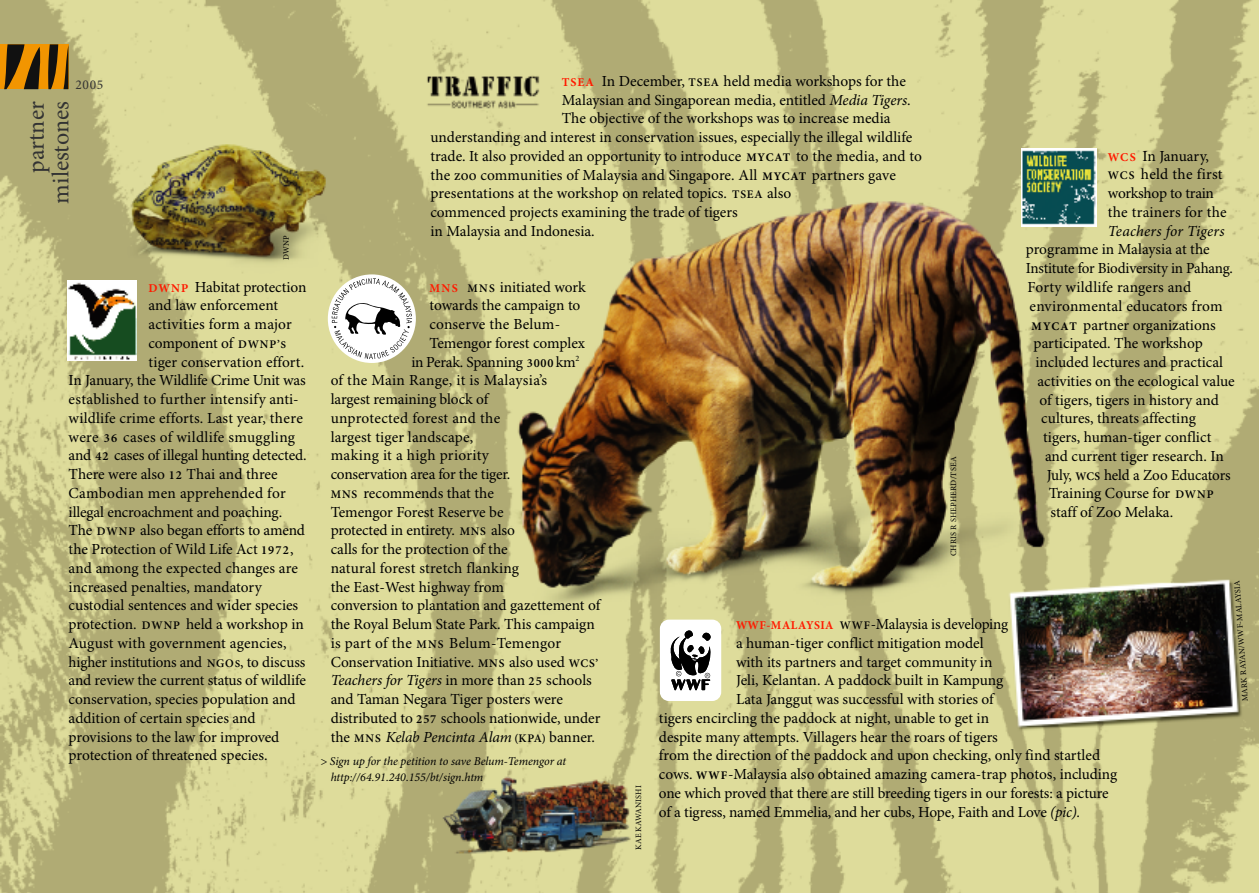
<style>
.page{position:relative;width:1259px;height:893px;background:#fff}
.page>*{position:absolute;margin:0;border:0;box-sizing:border-box;transform-origin:0 0}
.t1{font:24px/24.8px "Minion Pro";color:#333;text-align:right}
.t2{font:15.3px/18.8px "Minion Pro";color:#000}
.t3{font:italic 15.3px "Minion Pro";letter-spacing:-.005em;color:#000}
.t4{font:15.3px "Minion Pro";letter-spacing:.02em;color:#000}
.t5{font:15.3px "Minion Pro";letter-spacing:-.02em;color:#000}
.t6{font:italic 15.3px "Minion Pro";letter-spacing:.015em;color:#000}
.t7{font:13.5px "Minion Pro";color:#333}
.t8{font:italic 12px/15.8px "Minion Pro";letter-spacing:-.01em;color:#000}
.t9{font:8.25px "Minion Pro";letter-spacing:.015em;color:#000}
.s1{font-weight:700;font-size:12px;color:#ff1a00}
.s2{font-weight:600;font-size:11.7px}
.s3{font-weight:600;font-size:12.3px}
.s4{font-style:italic}
.s5{font-weight:700;font-size:11.7px}
.s6{font-style:normal}
.s7{font-weight:600;font-style:normal;font-size:12.3px}
.s8{font-weight:600;font-style:normal;font-size:11.7px}
</style>
<div class="page">
<img style="left:0;top:0;width:1259px;height:893px">
<img style="left:1022px;top:149px;width:74px;height:78px">
<div style="left:328px;top:274px;width:88px;height:89px;background:#fff;border-radius:50%"></div>
<svg style="left:332px;top:278px;width:80px;height:81px"></svg>
<div style="left:0;top:44px;width:68px;height:45px;background:#f29501"></div>
<svg style="left:4px;top:44px;width:64px;height:45px"></svg>
<img style="left:68px;top:281px;width:68px;height:79px">
<div style="left:660px;top:620px;width:61px;height:81px;background:#fff;border-radius:9px"></div>
<svg style="left:670px;top:630px;width:41px;height:60px"></svg>
<p class="t7" style="left:76px;top:77px;width:29px">2005</p>
<h1 class="t1" style="left:25px;top:204px;width:104px;rotate:-90deg">partner milestones</h1>
<p class="t9" style="left:281px;top:260px;width:26px;rotate:-90deg">DWNP</p>
<p class="t2" style="left:148px;top:278px;width:160px"><span class="s1">DWNP</span> Habitat protection</p>
<p class="t2" style="left:148px;top:297px;width:131px">and law enforcement</p>
<p class="t2" style="left:148px;top:315px;width:145px">activities form a major</p>
<p class="t2" style="left:148px;top:334px;width:139px">component of <span class="s2">DWNP’</span>s</p>
<p class="t2" style="left:148px;top:353px;width:157px">tiger conservation effort.</p>
<p class="t2" style="left:69px;top:372px;width:239px">In January, the Wildlife Crime Unit was</p>
<p class="t2" style="left:69px;top:390px;width:231px">established to further intensify anti-</p>
<p class="t2" style="left:69px;top:409px;width:236px">wildlife crime efforts. Last year, there</p>
<p class="t4" style="left:69px;top:427px;width:228px">were <span class="s3">36</span> cases of wildlife smuggling</p>
<p class="t2" style="left:69px;top:447px;width:239px">and <span class="s3">42</span> cases of illegal hunting detected.</p>
<p class="t2" style="left:69px;top:465px;width:211px">There were also <span class="s3">12</span> Thai and three</p>
<p class="t2" style="left:69px;top:484px;width:219px">Cambodian men apprehended for</p>
<p class="t2" style="left:69px;top:503px;width:215px">illegal encroachment and poaching.</p>
<p class="t2" style="left:69px;top:522px;width:238px">The <span class="s2">DWNP</span> also began efforts to amend</p>
<p class="t2" style="left:69px;top:540px;width:227px">the Protection of Wild Life Act <span class="s3">1972</span>,</p>
<p class="t2" style="left:69px;top:559px;width:231px">and among the expected changes are</p>
<p class="t2" style="left:69px;top:578px;width:195px">increased penalties, mandatory</p>
<p class="t2" style="left:69px;top:597px;width:231px">custodial sentences and wider species</p>
<p class="t2" style="left:69px;top:615px;width:237px">protection. <span class="s2">DWNP</span> held a workshop in</p>
<p class="t2" style="left:69px;top:634px;width:219px">August with government agencies,</p>
<p class="t2" style="left:69px;top:653px;width:238px">higher institutions and <span class="s2">NGO</span>s, to discuss</p>
<p class="t2" style="left:69px;top:672px;width:239px">and review the current status of wildlife</p>
<p class="t2" style="left:69px;top:690px;width:228px">conservation, species population and</p>
<p class="t2" style="left:69px;top:709px;width:189px">addition of certain species and</p>
<p class="t2" style="left:69px;top:728px;width:212px">provisions to the law for improved</p>
<p class="t2" style="left:69px;top:747px;width:200px">protection of threatened species.</p>
<p class="t2" style="left:562px;top:72px;width:346px"><span class="s1">TSEA</span> In December, <span class="s2">TSEA</span> held media workshops for the</p>
<p class="t2" style="left:562px;top:91px;width:350px">Malaysian and Singaporean media, entitled <span class="s4">Media Tigers</span>.</p>
<p class="t2" style="left:562px;top:110px;width:330px">The objective of the workshops was to increase media</p>
<p class="t2" style="left:430px;top:129px;width:483px">understanding and interest in conservation issues, especially the illegal wildlife</p>
<p class="t2" style="left:430px;top:147px;width:493px">trade. It also provided an opportunity to introduce <span class="s5">MYCAT</span> to the media, and to</p>
<p class="t2" style="left:430px;top:166px;width:467px">the zoo communities of Malaysia and Singapore. All <span class="s5">MYCAT</span> partners gave</p>
<p class="t2" style="left:430px;top:185px;width:362px">presentations at the workshop on related topics. <span class="s2">TSEA</span> also</p>
<p class="t2" style="left:430px;top:204px;width:309px">commenced projects examining the trade of tigers</p>
<p class="t2" style="left:430px;top:222px;width:166px">in Malaysia and Indonesia.</p>
<p class="t2" style="left:1108px;top:147px;width:120px"><span class="s1">WCS</span> In January,<br><span class="s2">WCS</span> held the first workshop to train the trainers for the</p>
<p class="t6" style="left:1108px;top:222px;width:118px">Teachers for Tigers</p>
<p class="t2" style="left:1026px;top:241px;width:185px">programme in Malaysia at the</p>
<p class="t5" style="left:1026px;top:259px;width:209px">Institute for Biodiversity in Pahang.</p>
<p class="t2" style="left:1027px;top:278px;width:165px">Forty wildlife rangers and</p>
<p class="t2" style="left:1029px;top:297px;width:194px">environmental educators from</p>
<p class="t2" style="left:1031px;top:316px;width:185px"><span class="s5">MYCAT</span> partner organizations</p>
<p class="t2" style="left:1033px;top:335px;width:171px">participated. The workshop</p>
<p class="t2" style="left:1035px;top:353px;width:189px">included lectures and practical</p>
<p class="t2" style="left:1037px;top:372px;width:199px">activities on the ecological value</p>
<p class="t2" style="left:1039px;top:391px;width:181px">of tigers, tigers in history and</p>
<p class="t2" style="left:1041px;top:410px;width:156px">cultures, threats affecting</p>
<p class="t2" style="left:1043px;top:428px;width:170px">tigers, human-tiger conflict</p>
<p class="t2" style="left:1045px;top:447px;width:180px">and current tiger research. In</p>
<p class="t2" style="left:1047px;top:466px;width:185px">July, <span class="s2">WCS</span> held a Zoo Educators</p>
<p class="t2" style="left:1048px;top:485px;width:166px">Training Course for <span class="s2">DWNP</span></p>
<p class="t2" style="left:1050px;top:503px;width:124px">staff of Zoo Melaka.</p>
<p class="t2" style="left:429px;top:278px;width:158px"><span class="s1">MNS</span> <span class="s2">MNS</span> initiated work</p>
<p class="t2" style="left:429px;top:297px;width:152px">towards the campaign to</p>
<p class="t2" style="left:429px;top:315px;width:132px">conserve the Belum-</p>
<p class="t2" style="left:429px;top:334px;width:157px">Temengor forest complex</p>
<p class="t2" style="left:411px;top:353px;width:170px">in Perak. Spanning <span class="s3">3000</span> km<sup>2</sup></p>
<p class="t2" style="left:331px;top:372px;width:218px">of the Main Range, it is Malaysia’s</p>
<p class="t2" style="left:331px;top:390px;width:159px">largest remaining block of</p>
<p class="t2" style="left:331px;top:409px;width:171px">unprotected forest and the</p>
<p class="t2" style="left:331px;top:428px;width:144px">largest tiger landscape,</p>
<p class="t4" style="left:331px;top:446px;width:160px">making it a high priority</p>
<p class="t2" style="left:331px;top:465px;width:181px">conservation area for the tiger.</p>
<p class="t2" style="left:331px;top:484px;width:165px"><span class="s2">MNS</span> recommends that the</p>
<p class="t2" style="left:331px;top:503px;width:175px">Temengor Forest Reserve be</p>
<p class="t2" style="left:331px;top:522px;width:186px">protected in entirety. <span class="s2">MNS</span> also</p>
<p class="t2" style="left:331px;top:540px;width:178px">calls for the protection of the</p>
<p class="t2" style="left:331px;top:559px;width:190px">natural forest stretch flanking</p>
<p class="t2" style="left:331px;top:578px;width:175px">the East-West highway from</p>
<p class="t2" style="left:331px;top:597px;width:271px">conversion to plantation and gazettement of</p>
<p class="t2" style="left:331px;top:615px;width:266px">the Royal Belum State Park. This campaign</p>
<p class="t2" style="left:331px;top:634px;width:232px">is part of the <span class="s2">MNS</span> Belum-Temengor</p>
<p class="t2" style="left:331px;top:653px;width:269px">Conservation Initiative. <span class="s2">MNS</span> also used <span class="s2">WCS’</span></p>
<p class="t3" style="left:331px;top:671px;width:263px">Teachers for Tigers <span class="s6">in more than</span> <span class="s7">25</span> <span class="s6">schools</span></p>
<p class="t2" style="left:331px;top:690px;width:234px">and Taman Negara Tiger posters were</p>
<p class="t2" style="left:331px;top:709px;width:271px">distributed to <span class="s3">257</span> schools nationwide, under</p>
<p class="t3" style="left:331px;top:728px;width:266px"><span class="s6">the</span> <span class="s8">MNS</span> Kelab Pencinta Alam <span class="s8">(KPA)</span> <span class="s6">banner.</span></p>
<p class="t8" style="left:331px;top:754px;width:237px;text-indent:-11px">&gt; Sign up for the petition to save Belum-Temengor at http://64.91.240.155/bt/sign.htm</p>
<p class="t9" style="left:948px;top:556px;width:101px;rotate:-90deg">CHRIS R SHEPHERD/TSEA</p>
<p class="t9" style="left:1240px;top:702px;width:123px;rotate:-94deg">MARK RAYAN W/ WF M- ALAYS AI</p>
<p class="t2" style="left:736px;top:615px;width:274px"><span class="s1">WWF-MALAYSIA</span> <span class="s2">WWF</span>-Malaysia is developing</p>
<p class="t2" style="left:736px;top:634px;width:249px">a human-tiger conflict mitigation model</p>
<p class="t2" style="left:736px;top:653px;width:258px">with its partners and target community in</p>
<p class="t2" style="left:736px;top:672px;width:269px">Jeli, Kelantan. A paddock built in Kampung</p>
<p class="t2" style="left:736px;top:690px;width:259px">Lata Janggut was successful with stories of</p>
<p class="t2" style="left:659px;top:709px;width:332px">tigers encircling the paddock at night, unable to get in</p>
<p class="t2" style="left:659px;top:728px;width:340px">despite many attempts. Villagers hear the roars of tigers</p>
<p class="t2" style="left:659px;top:747px;width:443px">from the direction of the paddock and upon checking, only find startled</p>
<p class="t2" style="left:659px;top:765px;width:460px">cows. <span class="s5">WWF</span>-Malaysia also obtained amazing camera-trap photos, including</p>
<p class="t2" style="left:659px;top:784px;width:451px">one which proved that there are still breeding tigers in our forests: a picture</p>
<p class="t2" style="left:659px;top:803px;width:423px">of a tigress, named Emmelia, and her cubs, Hope, Faith and Love <span class="s4">(pic).</span></p>
<p class="t9" style="left:633px;top:850px;width:66px;rotate:-90deg">KAE KAWANISHI</p>
</div>
